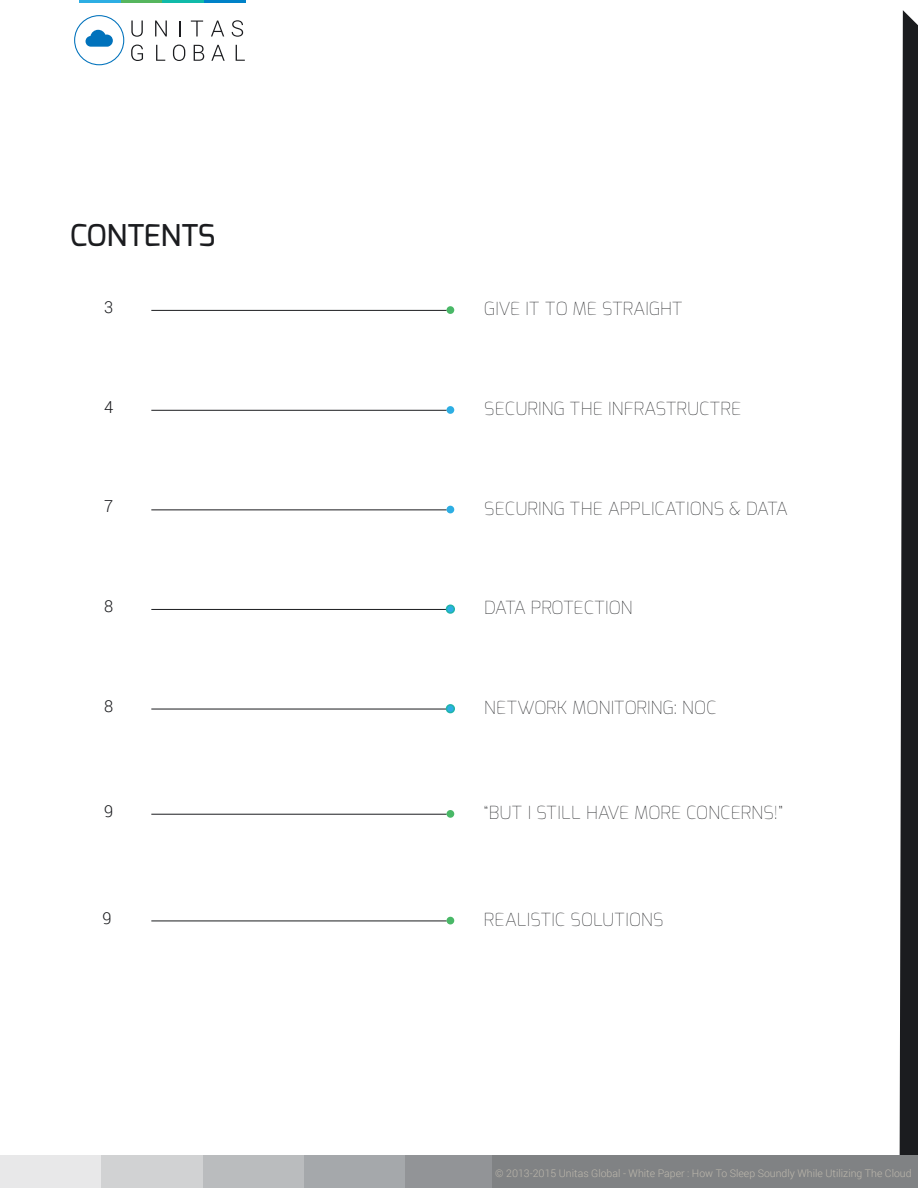
<style>
.page{position:relative;width:918px;height:1188px;background:#fff}
.page>*{position:absolute;margin:0;border:0;box-sizing:border-box;transform-origin:0 0}
.t1{font:500 30px "Exo";color:#1b1c1f}
.t2{font:100 18px "Exo";color:#1b1c1f}
.t3{font:300 16.5px "Roboto";color:#1b1c1f}
.t4{font:300 10.5px "Roboto";color:#bdb8ad}
</style>
<div class="page">
<svg style="left:900px;top:10px;width:18px;height:1145px"></svg>
<hr style="left:151px;top:310px;width:296px;height:1px;background:#1b1c1f">
<div style="left:447px;top:306px;width:7px;height:8px;background:#49b867;border-radius:50%"></div>
<hr style="left:151px;top:410px;width:296px;height:1px;background:#1b1c1f">
<div style="left:447px;top:406px;width:7px;height:8px;background:#2daee3;border-radius:50%"></div>
<hr style="left:151px;top:510px;width:296px;height:1px;background:#1b1c1f">
<div style="left:447px;top:506px;width:7px;height:7px;background:#2daee3;border-radius:50%"></div>
<hr style="left:151px;top:709px;width:296px;height:1px;background:#1b1c1f">
<hr style="left:151px;top:609px;width:296px;height:1px;background:#1b1c1f">
<div style="left:447px;top:705px;width:7px;height:8px;background:#2daee3;border-radius:50%"></div>
<div style="left:446px;top:704px;width:9px;height:9px;border:2px solid #1eb4aa;border-radius:50%"></div>
<div style="left:447px;top:605px;width:7px;height:8px;background:#2daee3;border-radius:50%"></div>
<div style="left:446px;top:605px;width:9px;height:9px;border:2px solid #1eb4aa;border-radius:50%"></div>
<hr style="left:151px;top:814px;width:296px;height:1px;background:#1b1c1f">
<div style="left:447px;top:810px;width:7px;height:8px;background:#49b867;border-radius:50%"></div>
<hr style="left:151px;top:921px;width:296px;height:1px;background:#1b1c1f">
<div style="left:447px;top:917px;width:7px;height:7px;background:#49b867;border-radius:50%"></div>
<div style="left:0;top:1155px;width:101px;height:33px;background:#e8e8e9"></div>
<div style="left:203px;top:1155px;width:101px;height:33px;background:#babcbe"></div>
<div style="left:101px;top:1155px;width:102px;height:33px;background:#d1d2d3"></div>
<div style="left:304px;top:1155px;width:102px;height:33px;background:#a5a8ab"></div>
<div style="left:406px;top:1155px;width:101px;height:33px;background:#929497"></div>
<div style="left:492px;top:1155px;width:426px;height:33px;background:#808284"></div>
<hr style="left:120px;top:0;width:42px;height:3px;background:#56b65e">
<hr style="left:162px;top:0;width:42px;height:3px;background:#10baa9">
<hr style="left:204px;top:0;width:42px;height:3px;background:#0082c8">
<hr style="left:79px;top:0;width:41px;height:3px;background:#2daee3">
<svg style="left:131px;top:21px;width:12px;height:16px"></svg>
<svg style="left:155px;top:21px;width:12px;height:15px"></svg>
<svg style="left:179px;top:21px;width:1px;height:15px"></svg>
<svg style="left:191px;top:21px;width:12px;height:15px"></svg>
<svg style="left:211px;top:21px;width:13px;height:15px"></svg>
<svg style="left:232px;top:20px;width:11px;height:17px"></svg>
<svg style="left:131px;top:45px;width:12px;height:16px"></svg>
<svg style="left:156px;top:45px;width:9px;height:16px"></svg>
<svg style="left:173px;top:45px;width:12px;height:16px"></svg>
<svg style="left:194px;top:45px;width:10px;height:16px"></svg>
<svg style="left:211px;top:45px;width:14px;height:16px"></svg>
<svg style="left:236px;top:45px;width:9px;height:16px"></svg>
<div style="left:74px;top:15px;width:50px;height:50px;border:1px solid #0072bc;border-radius:50%"></div>
<svg style="left:86px;top:30px;width:27px;height:17px"></svg>
<p class="t1" style="left:70px;top:216px;width:147px">CONTENTS</p>
<p class="t3" style="left:104px;top:296px;width:11px">3</p>
<p class="t2" style="left:484px;top:297px;width:200px">GIVE IT TO ME STRAIGHT</p>
<p class="t3" style="left:104px;top:396px;width:11px">4</p>
<p class="t2" style="left:484px;top:397px;width:259px">SECURING THE INFRASTRUCTRE</p>
<p class="t3" style="left:104px;top:495px;width:11px">7</p>
<p class="t2" style="left:484px;top:497px;width:305px">SECURING THE APPLICATIONS &amp; DATA</p>
<p class="t3" style="left:104px;top:595px;width:11px">8</p>
<p class="t3" style="left:104px;top:694px;width:11px">8</p>
<p class="t2" style="left:484px;top:596px;width:150px">DATA PROTECTION</p>
<p class="t2" style="left:484px;top:696px;width:234px">NETWORK MONITORING: NOC</p>
<p class="t3" style="left:104px;top:800px;width:11px">9</p>
<p class="t2" style="left:484px;top:801px;width:301px">“BUT I STILL HAVE MORE CONCERNS!”</p>
<p class="t3" style="left:102px;top:906px;width:11px">9</p>
<p class="t2" style="left:484px;top:908px;width:181px">REALISTIC SOLUTIONS</p>
<p class="t4" style="left:495px;top:1165px;width:418px">© 2013-2015 Unitas Global - White Paper : How To Sleep Soundly While Utilizing The Cloud</p>
</div>
